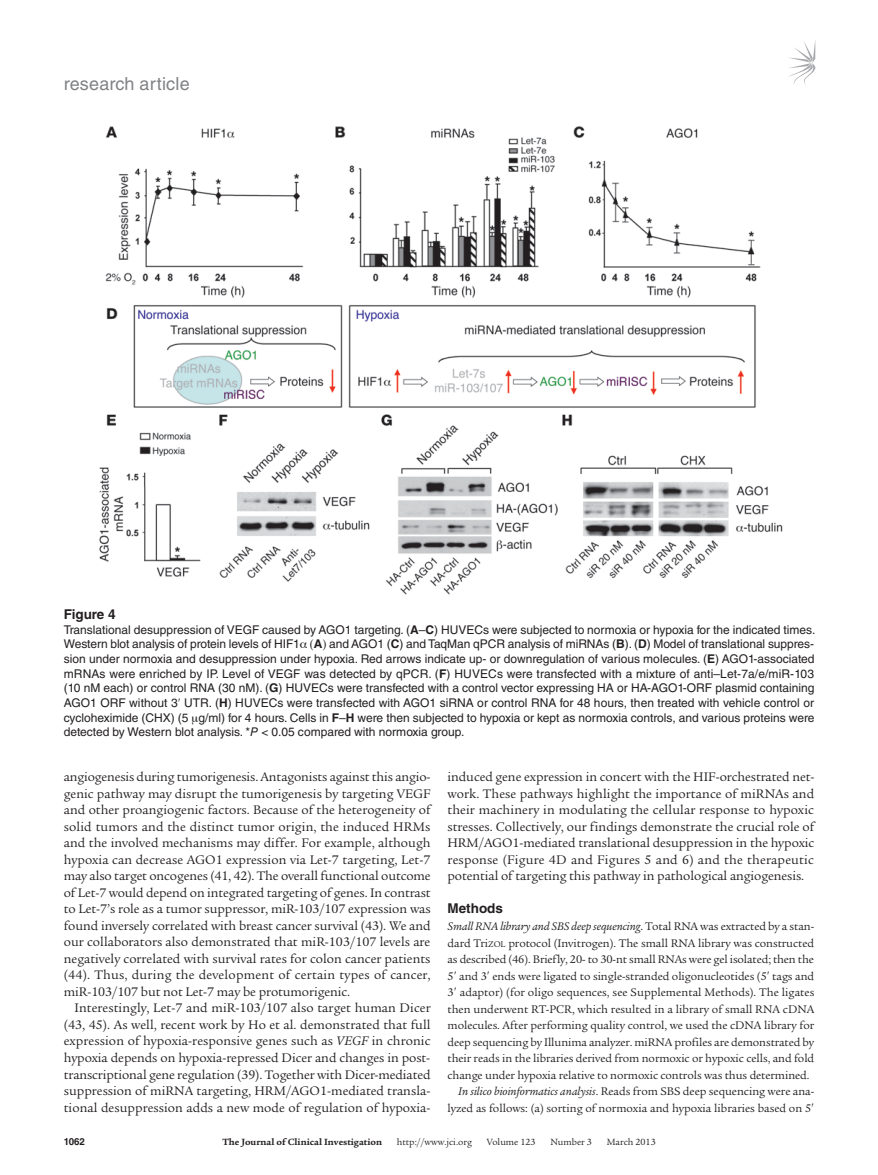
<style>
.page{position:relative;width:878px;height:1175px;background:#fff}
.page>*{position:absolute;margin:0;border:0;box-sizing:border-box;transform-origin:0 0}
.t1{font:18px "Helvetica LT Std";letter-spacing:.01em;color:#808285}
.t2{font:13.5px/16.5px "Legacy Serif Std";letter-spacing:-.005em;color:#231f20;text-align:justify}
.t3{font:700 13.5px "Helvetica LT Std";color:#231f20}
.t4{font:12px/14.7px "Helvetica LT Std";color:#231f20;text-align:justify}
.t5{font:12px "Legacy Serif Std";letter-spacing:-.005em;color:#231f20}
.t6{font:italic 12px "Legacy Serif Std";letter-spacing:-.005em;color:#231f20}
.t7{font:9.75px "Legacy Serif Std";color:#231f20}
.t8{font:700 9.75px "Legacy Serif Std";color:#231f20}
.t9{font:700 9.75px "Helvetica LT Std";color:#231f20}
.s1{font-weight:700}
.s2{font-style:italic}
.s3{font-style:normal}
.s4{font-size:9px}
</style>
<div class="page">
<svg style="left:789px;top:42px;width:26px;height:43px"></svg>
<img style="left:99px;top:126px;width:684px;height:469px">
<h1 class="t1" style="left:64px;top:73px;width:127px">research article</h1>
<p class="t3" style="left:64px;top:606px;width:53px">Figure 4</p>
<p class="t4" style="left:64px;top:622px;width:753px">Translational desuppression of VEGF caused by AGO1 targeting. (<span class="s1">A</span>–<span class="s1">C</span>) HUVECs were subjected to normoxia or hypoxia for the indicated times.<br>Western blot analysis of protein levels of HIF1 <span class="s1">A</span> and AGO1 (<span class="s1">C</span>) and TaqMan qPCR analysis of miRNAs (<span class="s1">B</span>). (<span class="s1">D</span>) Model of translational suppres&shy;sion under normoxia and desuppression under hypoxia. Red arrows indicate up- or downregulation of various molecules. (<span class="s1">E</span>) AGO1-associated mRNAs were enriched by IP. Level of VEGF was detected by qPCR. (<span class="s1">F</span>) HUVECs were transfected with a mixture of anti–Let-7a/e/miR-103 (10 nM each) or control RNA (30 nM). (<span class="s1">G</span>) HUVECs were transfected with a control vector expressing HA or HA-AGO1-ORF plasmid containing AGO1 ORF without 3 UTR. (<span class="s1">H</span>) HUVECs were transfected with AGO1 siRNA or control RNA for 48 hours, then treated with vehicle control or cycloheximide (CHX) (5 g/ml) for 4 hours. Cells in <span class="s1">F</span>–<span class="s1">H</span> were then subjected to hypoxia or kept as normoxia controls, and various proteins were detected by Western blot analysis. *<span class="s2">P</span> &lt; 0.05 compared with normoxia group.</p>
<p class="t2" style="left:64px;top:769px;width:368px">angiogenesis during tumorigenesis. Antagonists against this angio&shy;genic pathway may disrupt the tumorigenesis by targeting VEGF and other proangiogenic factors. Because of the heterogeneity of solid tumors and the distinct tumor origin, the induced HRMs and the involved mechanisms may differ. For example, although hypoxia can decrease AGO1 expression via Let-7 targeting, Let-7 may also target oncogenes (41, 42). The overall functional outcome of Let-7 would depend on integrated targeting of genes. In contrast to Let-7’s role as a tumor suppressor, miR-103/107 expression was found inversely correlated with breast cancer survival (43). We and our collaborators also demonstrated that miR-103/107 levels are negatively correlated with survival rates for colon cancer patients (44). Thus, during the development of certain types of cancer, miR-103/107 but not Let-7 may be protumorigenic.</p>
<p class="t2" style="left:64px;top:1000px;width:368px;text-indent:11px">Interestingly, Let-7 and miR-103/107 also target human Dicer (43, 45). As well, recent work by Ho et al. demonstrated that full expression of hypoxia-responsive genes such as <span class="s2">VEGF</span> in chronic hypoxia depends on hypoxia-repressed Dicer and changes in post&shy;transcriptional gene regulation (39). Together with Dicer-mediated suppression of miRNA targeting, HRM/AGO1-mediated transla&shy;tional desuppression adds a new mode of regulation of hypoxia-</p>
<p class="t2" style="left:447px;top:769px;width:368px">induced gene expression in concert with the HIF-orchestrated net&shy;work. These pathways highlight the importance of miRNAs and their machinery in modulating the cellular response to hypoxic stresses. Collectively, our findings demonstrate the crucial role of HRM/AGO1-mediated translational desuppression in the hypoxic response (Figure 4D and Figures 5 and 6) and the therapeutic potential of targeting this pathway in pathological angiogenesis.</p>
<p class="t3" style="left:447px;top:900px;width:57px">Methods</p>
<p class="t6" style="left:447px;top:919px;width:368px">Small RNA library and SBS deep sequencing<span class="s3">. Total RNA was extracted by a stan-</span></p>
<p class="t5" style="left:447px;top:936px;width:368px">dard Tri<span class="s4">zol</span> protocol (Invitrogen). The small RNA library was constructed</p>
<p class="t5" style="left:447px;top:952px;width:368px">as described (46). Briefly, 20- to 30-nt small RNAs were gel isolated; then the</p>
<p class="t5" style="left:447px;top:969px;width:368px">5 and 3 ends were ligated to single-stranded oligonucleotides (5 tags and</p>
<p class="t5" style="left:447px;top:985px;width:368px">3 adaptor) (for oligo sequences, see Supplemental Methods). The ligates</p>
<p class="t5" style="left:447px;top:1002px;width:368px">then underwent RT-PCR, which resulted in a library of small RNA cDNA</p>
<p class="t5" style="left:447px;top:1018px;width:368px">molecules. After performing quality control, we used the cDNA library for</p>
<p class="t5" style="left:447px;top:1035px;width:368px">deep sequencing by Illunima analyzer. miRNA profiles are demonstrated by</p>
<p class="t5" style="left:447px;top:1051px;width:368px">their reads in the libraries derived from normoxic or hypoxic cells, and fold</p>
<p class="t5" style="left:447px;top:1068px;width:363px">change under hypoxia relative to normoxic controls was thus determined.</p>
<p class="t5" style="left:458px;top:1084px;width:358px"><span class="s2">In silico bioinformatics analysis</span>. Reads from SBS deep sequencing were ana-</p>
<p class="t5" style="left:447px;top:1101px;width:365px">lyzed as follows: (a) sorting of normoxia and hypoxia libraries based on 5</p>
<p class="t9" style="left:64px;top:1135px;width:23px">1062</p>
<p class="t8" style="left:222px;top:1135px;width:161px">The Journal of Clinical Investigation</p>
<p class="t7" style="left:397px;top:1136px;width:77px">http://www.jci.org</p>
<p class="t7" style="left:486px;top:1136px;width:50px">Volume 123</p>
<p class="t7" style="left:550px;top:1136px;width:43px">Number 3</p>
<p class="t7" style="left:606px;top:1136px;width:51px">March 2013</p>
</div>
